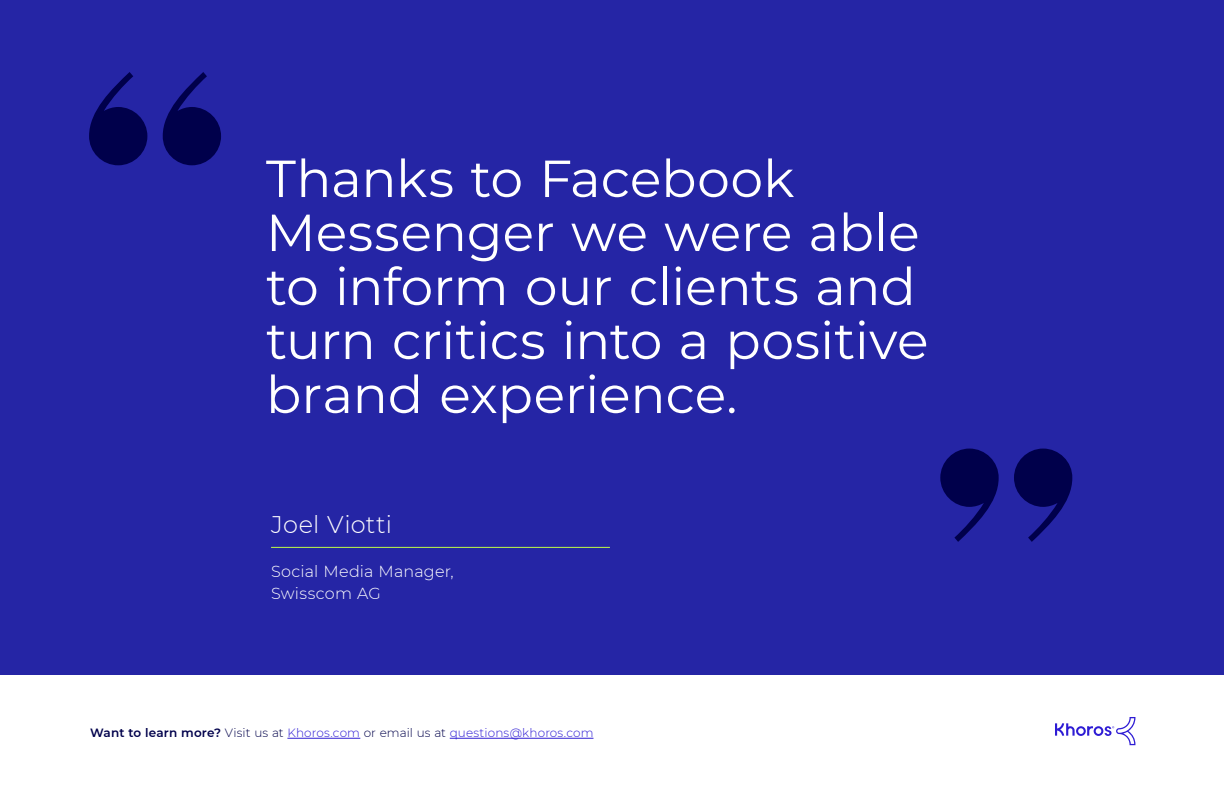
<style>
.page{position:relative;width:1224px;height:792px;background:#fff}
.page>*{position:absolute;margin:0;border:0;box-sizing:border-box;transform-origin:0 0}
.Quotes{font:52px/54px "Montserrat";color:#fff}
.Quote_Author{font:300 24px "Montserrat";letter-spacing:.015em;color:#fff}
.Quote_Author_Title{font:300 16px/22px "Montserrat";letter-spacing:.015em;color:#fff}
.t1{font:300 12px "Montserrat";letter-spacing:.01em;color:#2e1cd4}
.s1{font-weight:600;color:#00004b}
.s2{color:#00004a}
</style>
<div class="page">
<div style="left:0;top:0;width:1224px;height:675px;background:#2525a5"></div>
<svg style="left:1055px;top:717px;width:80px;height:28px"></svg>
<svg style="left:89px;top:72px;width:132px;height:93px"></svg>
<hr style="left:287px;top:738px;width:73px;height:1px;background:#2e1cd4">
<hr style="left:450px;top:738px;width:143px;height:1px;background:#2e1cd4">
<svg style="left:940px;top:449px;width:133px;height:93px"></svg>
<hr style="left:271px;top:547px;width:339px;height:1px;background:#bffc47">
<p class="Quotes" style="left:266px;top:150px;width:664px">Thanks to Facebook<br>Messenger we were able to inform our clients and turn critics into a positive brand experience.</p>
<p class="Quote_Author" style="left:271px;top:509px;width:123px">Joel Viotti</p>
<p class="Quote_Author_Title" style="left:271px;top:560px;width:184px">Social Media Manager,<br>Swisscom AG</p>
<p class="t1" style="left:90px;top:725px;width:505px"><span class="s1">Want to learn more?</span> <span class="s2">Visit us at</span> Khoros.com <span class="s2">or email us at</span> questions@khoros.com</p>
</div>
